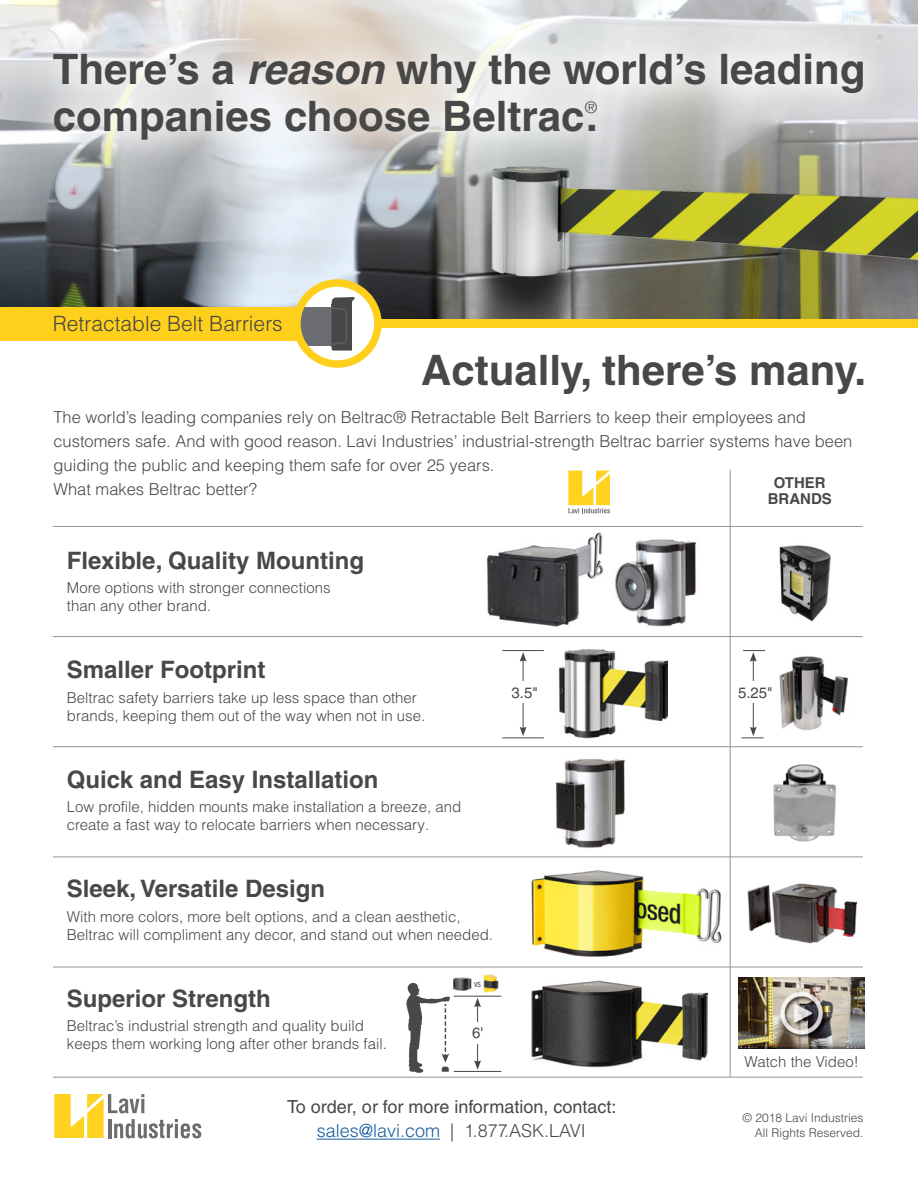
<style>
.page{position:relative;width:918px;height:1188px;background:#fff}
.page>*{position:absolute;margin:0;border:0;box-sizing:border-box;transform-origin:0 0}
.t1{font:700 42px/46.5px "Helvetica LT Pro";color:#474847}
.t2{font:700 24px "Helvetica LT Pro";color:#474847}
.t3{font:300 21px "Helvetica LT Pro";color:#474646}
.t4{font:18px "Helvetica LT Pro";color:#474847}
.t5{font:300 18px "Helvetica LT Pro";color:#474847}
.t6{font:300 16.5px/24px "Helvetica LT Pro";color:#474847}
.t7{font:300 15.75px "Helvetica LT Pro";color:#474847}
.t8{font:300 15px/18px "Helvetica LT Pro";color:#474847}
.t9{font:700 15px "Helvetica LT Pro";color:#474847}
.t10{font:15px "Helvetica LT Pro";color:#474847}
.t11{font:300 12px "Helvetica LT Pro";color:#474847}
.t12{font:300 condensed 9px "Helvetica LT Pro";color:#231f20}
.s1{font-style:italic}
.s2{color:#175d9e}
</style>
<div class="page">
<img style="left:779px;top:545px;width:52px;height:77px">
<img style="left:0;top:0;width:918px;height:319px">
<div style="left:0;top:319px;width:918px;height:9px;background:#fed01c"></div>
<svg style="left:18px;top:16px;width:882px;height:159px;background:#d8d8d6"></svg>
<div style="left:0;top:307px;width:320px;height:33px;background:#fed01c"></div>
<svg style="left:297px;top:283px;width:81px;height:81px"></svg>
<div style="left:300px;top:307px;width:32px;height:38px;background:#6c6d70"></div>
<svg style="left:332px;top:297px;width:23px;height:54px"></svg>
<div style="left:293px;top:279px;width:89px;height:89px;border:8px solid #fed01c;border-radius:50%"></div>
<hr style="left:53px;top:526px;width:810px;height:1px;background:#939598">
<hr style="left:53px;top:636px;width:810px;height:1px;background:#939598">
<hr style="left:53px;top:746px;width:810px;height:1px;background:#939598">
<hr style="left:53px;top:857px;width:810px;height:1px;background:#939598">
<hr style="left:53px;top:967px;width:810px;height:1px;background:#939598">
<hr style="left:53px;top:1077px;width:810px;height:1px;background:#939598">
<svg style="left:568px;top:471px;width:42px;height:42px"></svg>
<svg style="left:54px;top:1094px;width:148px;height:45px"></svg>
<hr style="left:730px;top:470px;width:1px;height:607px;background:#939598">
<img style="left:486px;top:532px;width:118px;height:95px">
<img style="left:615px;top:539px;width:82px;height:88px">
<img style="left:536px;top:649px;width:131px;height:90px">
<img style="left:779px;top:656px;width:69px;height:75px">
<hr style="left:502px;top:650px;width:42px;height:1px;background:#474847">
<hr style="left:502px;top:738px;width:42px;height:1px;background:#474847">
<hr style="left:523px;top:659px;width:1px;height:70px;background:#474847">
<svg style="left:520px;top:652px;width:7px;height:10px"></svg>
<svg style="left:520px;top:727px;width:7px;height:9px"></svg>
<div style="left:520px;top:681px;width:7px;height:22px;background:#fff"></div>
<hr style="left:753px;top:659px;width:1px;height:70px;background:#474847">
<svg style="left:743px;top:650px;width:22px;height:12px"></svg>
<svg style="left:742px;top:727px;width:22px;height:12px"></svg>
<div style="left:750px;top:681px;width:7px;height:22px;background:#fff"></div>
<img style="left:555px;top:759px;width:70px;height:89px">
<img style="left:531px;top:870px;width:191px;height:87px">
<img style="left:747px;top:883px;width:111px;height:61px">
<svg style="left:406px;top:983px;width:44px;height:90px"></svg>
<hr style="left:454px;top:996px;width:47px;height:1px;background:#474847">
<hr style="left:454px;top:1071px;width:47px;height:1px;background:#474847">
<hr style="left:477px;top:1005px;width:1px;height:58px;background:#474847">
<svg style="left:474px;top:998px;width:7px;height:9px"></svg>
<svg style="left:474px;top:1060px;width:7px;height:10px"></svg>
<div style="left:474px;top:1022px;width:7px;height:22px;background:#fff"></div>
<img style="left:531px;top:980px;width:177px;height:88px">
<img style="left:453px;top:978px;width:19px;height:12px">
<img style="left:483px;top:975px;width:16px;height:17px">
<hr style="left:317px;top:1139px;width:123px;height:1px;background:#175d9e">
<img style="left:773px;top:764px;width:63px;height:78px">
<img style="left:738px;top:978px;width:127px;height:71px">
<p class="t1" style="left:53px;top:46px;width:814px">There’s a <span class="s1">reason</span> why the world’s leading companies choose Beltrac.</p>
<p class="t7" style="left:585px;top:97px;width:14px">®</p>
<p class="t3" style="left:53px;top:310px;width:231px">Retractable Belt Barriers</p>
<p class="t1" style="left:421px;top:347px;width:447px">Actually, there’s many.</p>
<p class="t6" style="left:53px;top:405px;width:800px">The world’s leading companies rely on Beltrac® Retractable Belt Barriers to keep their employees and customers safe. And with good reason. Lavi Industries’ industrial-strength Beltrac barrier systems have been guiding the public and keeping them safe for over 25 years.</p>
<p class="t6" style="left:53px;top:477px;width:205px">What makes Beltrac better?</p>
<p class="t9" style="left:774px;top:474px;width:53px">OTHER</p>
<p class="t9" style="left:768px;top:490px;width:66px">BRANDS</p>
<p class="t2" style="left:67px;top:546px;width:299px">Flexible, Quality Mounting</p>
<p class="t8" style="left:67px;top:579px;width:265px">More options with stronger connections than any other brand.</p>
<p class="t2" style="left:67px;top:655px;width:200px">Smaller Footprint</p>
<p class="t8" style="left:67px;top:689px;width:360px">Beltrac safety barriers take up less space than other brands, keeping them out of the way when not in use.</p>
<p class="t2" style="left:67px;top:765px;width:313px">Quick and Easy Installation</p>
<p class="t8" style="left:67px;top:798px;width:396px">Low profile, hidden mounts make installation a breeze, and create a fast way to relocate barriers when necessary.</p>
<p class="t2" style="left:67px;top:874px;width:260px">Sleek, Versatile Design</p>
<p class="t8" style="left:67px;top:908px;width:428px">With more colors, more belt options, and a clean aesthetic,<br>Beltrac will compliment any decor, and stand out when needed.</p>
<p class="t2" style="left:67px;top:984px;width:206px">Superior Strength</p>
<p class="t8" style="left:67px;top:1017px;width:322px">Beltrac’s industrial strength and quality build keeps them working long after other brands fail.</p>
<p class="t12" style="left:474px;top:979px;width:9px">vs</p>
<p class="t10" style="left:472px;top:1024px;width:13px">6'</p>
<p class="t10" style="left:512px;top:684px;width:28px">3.5"</p>
<p class="t10" style="left:738px;top:684px;width:36px">5.25"</p>
<p class="t8" style="left:745px;top:1052px;width:116px">Watch the Video!</p>
<p class="t4" style="left:287px;top:1097px;width:331px">To order, or for more information, contact:</p>
<p class="t5" style="left:317px;top:1120px;width:271px"><span class="s2">sales@lavi.com</span> | 1.877.ASK.LAVI</p>
<p class="t11" style="left:743px;top:1110px;width:122px">© 2018 Lavi Industries</p>
<p class="t11" style="left:755px;top:1125px;width:110px">All Rights Reserved.</p>
</div>
